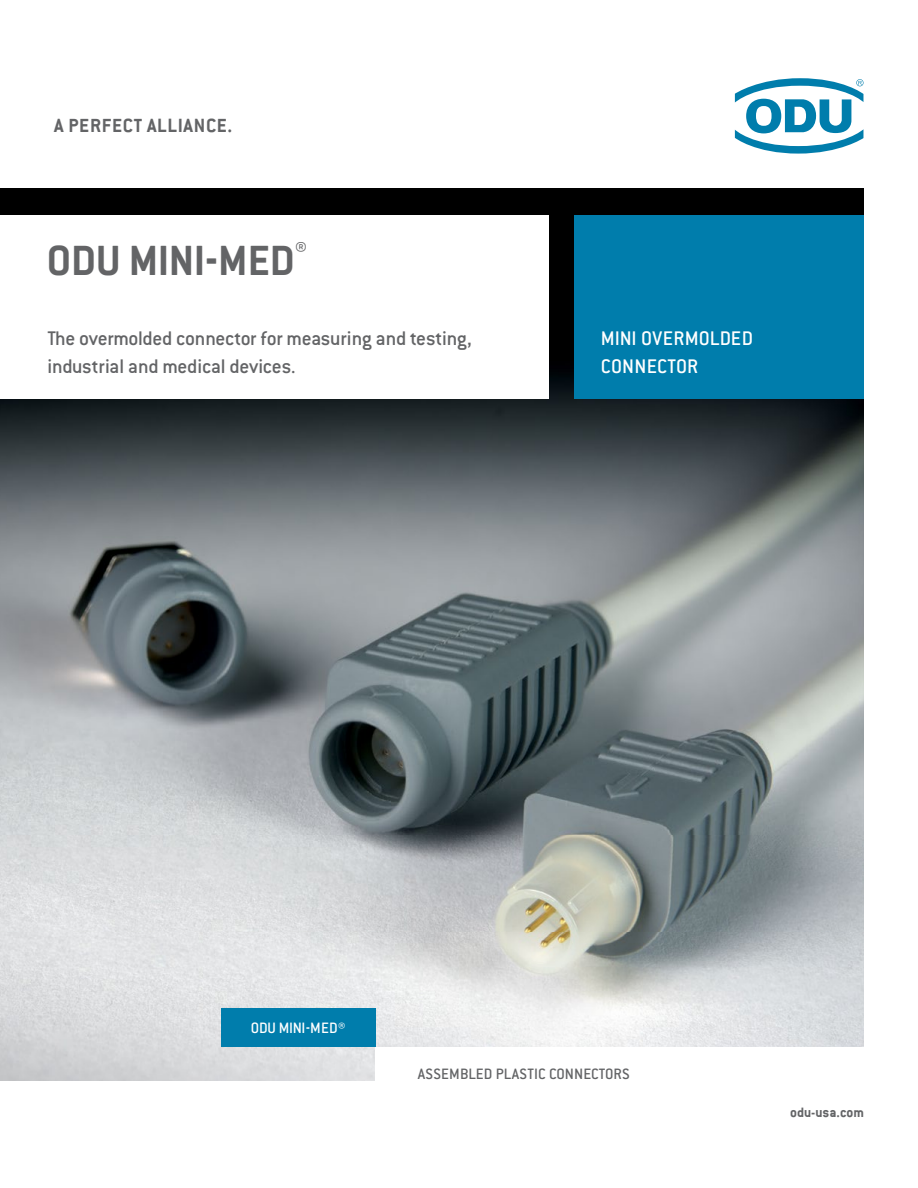
<style>
.page{position:relative;width:918px;height:1188px;background:#fff}
.page>*{position:absolute;margin:0;border:0;box-sizing:border-box;transform-origin:0 0}
.t1{font:700 46.35px "Conduit ITC Pro";letter-spacing:-.005em;color:#636466}
.t2{font:500 21.6px/28px "Conduit ITC Pro";letter-spacing:-.015em;color:#636466}
.t3{font:500 21.6px/27.8px "Conduit ITC Pro";letter-spacing:.005em;color:#fff}
.t4{font:700 21px "Conduit ITC";letter-spacing:.035em;color:#636466}
.t5{font:500 16.5px "Conduit ITC Pro";letter-spacing:.01em;color:#636466}
.t6{font:500 16.5px "Conduit ITC Pro";letter-spacing:-.015em;color:#fff}
.t7{font:700 15px "Conduit ITC";color:#636466}
</style>
<div class="page">
<img style="left:0;top:189px;width:864px;height:891px">
<div style="left:0;top:215px;width:548px;height:184px;background:#fff"></div>
<div style="left:575px;top:215px;width:289px;height:184px;background:#007dac"></div>
<svg style="left:735px;top:78px;width:128px;height:76px"></svg>
<div style="left:375px;top:1047px;width:493px;height:33px;background:#fff"></div>
<div style="left:221px;top:1009px;width:154px;height:38px;background:#007dac"></div>
<p class="t4" style="left:54px;top:113px;width:180px">A PERFECT ALLIANCE.</p>
<h1 class="t1" style="left:47px;top:233px;width:262px">ODU MINI-MED<sup>®</sup></h1>
<p class="t2" style="left:47px;top:324px;width:426px">The overmolded connector for measuring and testing, industrial and medical devices.</p>
<p class="t3" style="left:601px;top:325px;width:154px">MINI OVERMOLDED<br>CONNECTOR</p>
<p class="t6" style="left:251px;top:1019px;width:96px">ODU MINI-MED®</p>
<p class="t5" style="left:418px;top:1064px;width:213px">ASSEMBLED PLASTIC CONNECTORS</p>
<p class="t7" style="left:790px;top:1103px;width:75px">odu-usa.com</p>
</div>
